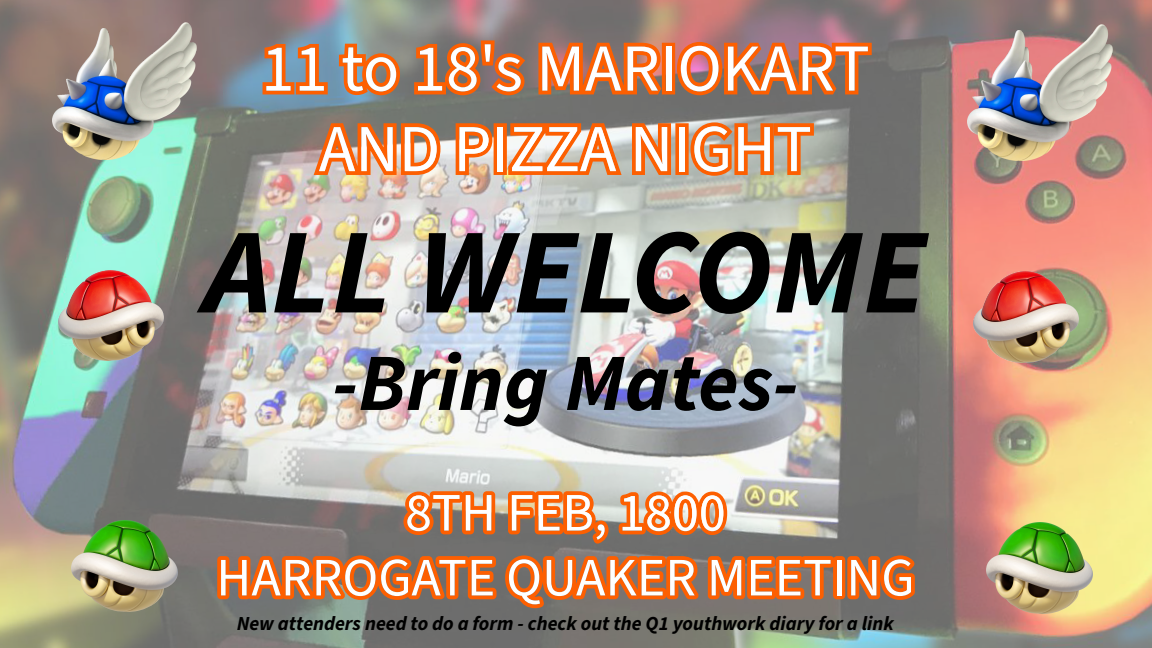
<style>
.page{position:relative;width:1152px;height:648px;background:#fff}
.page>*{position:absolute;margin:0;border:0;box-sizing:border-box;transform-origin:0 0}
.t1{font:italic 700 121.6px "Source Sans 3";color:#000}
.t2{font:italic 700 81.2px "Source Sans 3";color:#000}
.t3{font:67.2px/80.4px "Source Sans 3";color:#fff;text-align:center}
.t4{font:54px/64.8px "Source Sans 3";color:#fff;text-align:center}
.t5{font:italic 700 20px "Source Sans 3";color:#000}
</style>
<div class="page">
<img style="left:0;top:0;width:1152px;height:648px">
<img style="left:217px;top:40px;width:698px;height:568px">
<img style="left:967px;top:24px;width:145px;height:137px">
<img style="left:974px;top:272px;width:105px;height:90px">
<img style="left:987px;top:522px;width:106px;height:91px">
<img style="left:52px;top:23px;width:145px;height:136px">
<img style="left:58px;top:270px;width:106px;height:91px">
<img style="left:72px;top:521px;width:105px;height:91px">
<h3 class="t3" style="left:261px;top:28px;width:610px">11 to 18's MARIOKART<br>AND PIZZA NIGHT</h3>
<h1 class="t1" style="left:204px;top:192px;width:724px">ALL WELCOME</h1>
<h2 class="t2" style="left:332px;top:330px;width:468px">-Bring Mates-</h2>
<h3 class="t4" style="left:216px;top:480px;width:700px">8TH FEB, 1800<br>HARROGATE QUAKER MEETING</h3>
<p class="t5" style="left:237px;top:610px;width:659px">New attenders need to do a form - check out the Q1 youthwork diary for a link</p>
</div>
